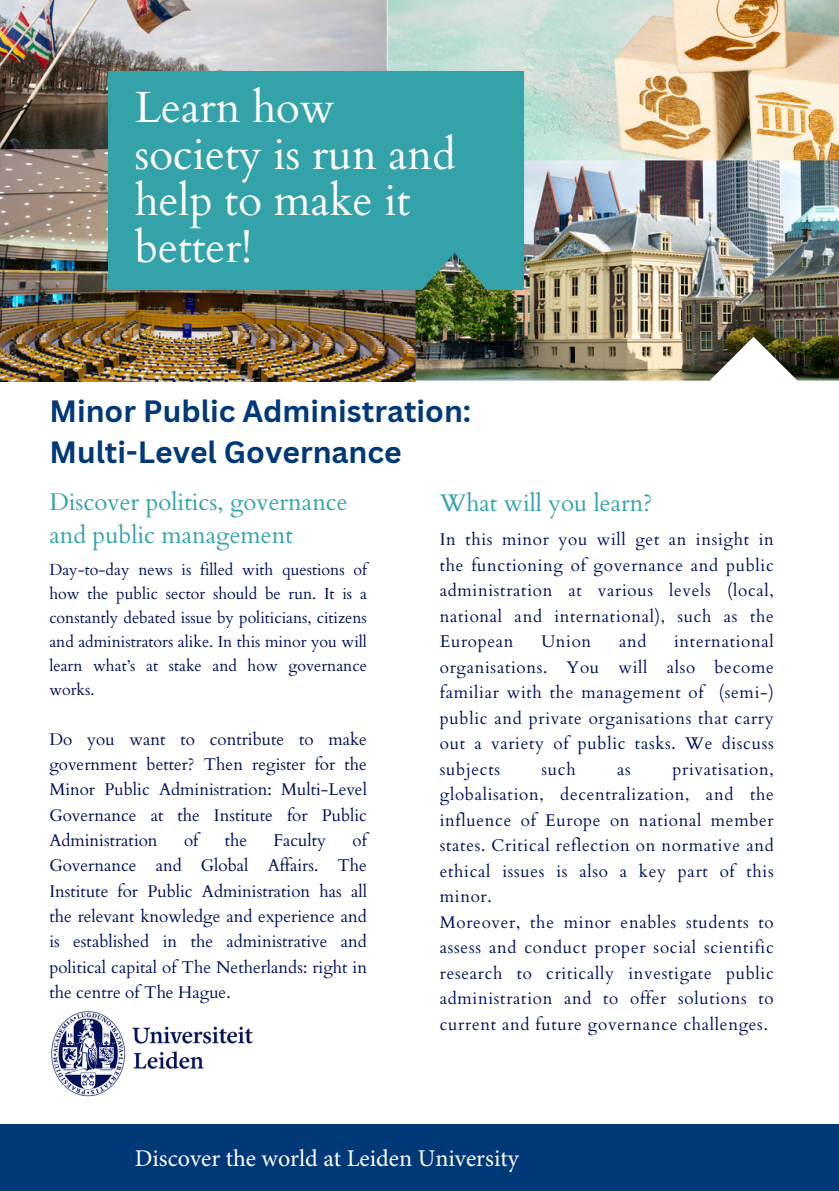
<style>
.page{position:relative;width:839px;height:1191px;background:#fff}
.page>*{position:absolute;margin:0;border:0;box-sizing:border-box;transform-origin:0 0}
.t1{font:43.6px/46.4px "Cardo";color:#fff}
.t2{font:700 30px/40.4px "Canva Sans";color:#003878}
.t3{font:24px/33px "Cardo";color:#34a3a9}
.t4{font:24px "Minion Pro";color:#fff}
.t5{font:17px/25.6px "Cardo";letter-spacing:.04em;color:#001158;text-align:justify}
.t6{font:17px "Cardo";color:#001158}
.t7{font:16px/24px "Cardo";color:#001158;text-align:justify}
</style>
<div class="page">
<div style="left:0;top:1125px;width:838px;height:66px;background:#003878"></div>
<img style="left:0;top:0;width:838px;height:381px">
<div style="left:108px;top:71px;width:416px;height:219px;background:#34a3a9"></div>
<img style="left:23px;top:1011px;width:255px;height:114px">
<svg style="left:709px;top:336px;width:92px;height:45px"></svg>
<h2 class="t1" style="left:135px;top:85px;width:322px">Learn how society is run and help to make it better!</h2>
<h3 class="t2" style="left:49px;top:390px;width:423px">Minor Public Administration:<br>Multi-Level Governance</h3>
<h3 class="t3" style="left:49px;top:486px;width:300px">Discover politics, governance and public management</h3>
<p class="t7" style="left:49px;top:558px;width:319px">Day-to-day news is filled with questions of how the public sector should be run. It is a constantly debated issue by politicians, citizens and administrators alike. In this minor you will learn what’s at stake and how governance works.</p>
<p class="t5" style="left:49px;top:726px;width:319px">Do you want to contribute to make government better? Then register for the Minor Public Administration: Multi-Level Governance at the Institute for Public Administration</p>
<h3 class="t3" style="left:440px;top:487px;width:214px">What will you learn?</h3>
<p class="t5" style="left:440px;top:527px;width:335px">In this minor you will get an insight in the functioning of governance and public administration at various levels (local, national and international), such as the European</p>
<p class="t5" style="left:440px;top:629px;width:335px;text-indent:234px">international organisations. You will also become familiar with the management of (semi-) public and private organisations that carry out a variety of public tasks. We discuss subjects</p>
<p class="t5" style="left:541px;top:629px;width:51px">Union</p>
<p class="t5" style="left:619px;top:629px;width:29px">and</p>
<p class="t5" style="left:541px;top:757px;width:36px">such</p>
<p class="t5" style="left:617px;top:757px;width:15px">as</p>
<p class="t5" style="left:440px;top:757px;width:335px;text-indent:232px">privatisation, globalisation, decentralization, and the influence of Europe on national member states. Critical reflection on normative and ethical issues is also a key part of this minor.</p>
<p class="t5" style="left:440px;top:910px;width:335px">Moreover, the minor enables students to assess and conduct proper social scientific research to critically investigate public administration and to offer solutions to current and future governance challenges.</p>
<p class="t5" style="left:49px;top:828px;width:319px;text-indent:303px">of Governance and Global Affairs. The Institute for Public Administration has all the relevant knowledge and experience and is established in the administrative and political capital of The Netherlands: right in the centre of The Hague.</p>
<p class="t5" style="left:184px;top:828px;width:16px">of</p>
<p class="t5" style="left:225px;top:828px;width:24px">the</p>
<p class="t6" style="left:273px;top:829px;width:54px">Faculty</p>
<p class="t4" style="left:135px;top:1148px;width:385px">Discover the world at Leiden University</p>
</div>
